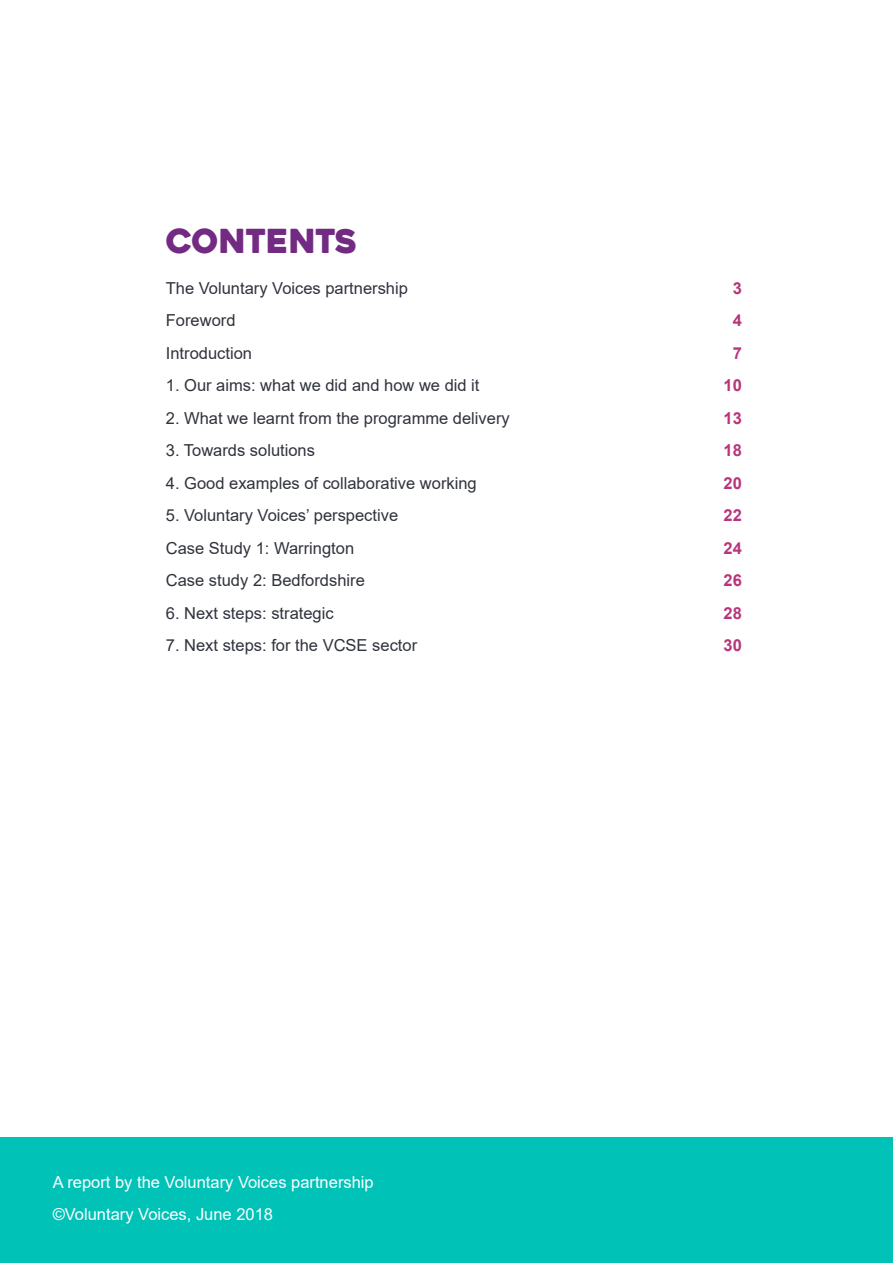
<style>
.page{position:relative;width:893px;height:1263px;background:#fff}
.page>*{position:absolute;margin:0;border:0;box-sizing:border-box;transform-origin:0 0}
.t1{font:33px "Heavitas";color:#722a83}
.t2{font:16.5px "Arial";color:#30333d}
.t3{font:16.5px/32.5px "Arial";color:#fff}
.t4{font:700 16.5px "Arial";color:#b8347b}
</style>
<div class="page">
<div style="left:0;top:1137px;width:893px;height:126px;background:#00c2b7"></div>
<h1 class="t1" style="left:166px;top:220px;width:193px">CONTENTS</h1>
<p class="t2" style="left:166px;top:276px;width:244px">The Voluntary Voices partnership</p>
<p class="t4" style="left:733px;top:276px;width:11px">3</p>
<p class="t2" style="left:166px;top:309px;width:71px">Foreword</p>
<p class="t4" style="left:733px;top:309px;width:11px">4</p>
<p class="t2" style="left:166px;top:341px;width:88px">Introduction</p>
<p class="t4" style="left:733px;top:341px;width:11px">7</p>
<p class="t2" style="left:166px;top:374px;width:315px">1. Our aims: what we did and how we did it</p>
<p class="t4" style="left:724px;top:374px;width:20px">10</p>
<p class="t2" style="left:166px;top:406px;width:345px">2. What we learnt from the programme delivery</p>
<p class="t4" style="left:724px;top:406px;width:20px">13</p>
<p class="t2" style="left:166px;top:439px;width:151px">3. Towards solutions</p>
<p class="t4" style="left:724px;top:439px;width:20px">18</p>
<p class="t2" style="left:166px;top:471px;width:312px">4. Good examples of collaborative working</p>
<p class="t4" style="left:724px;top:471px;width:20px">20</p>
<p class="t2" style="left:166px;top:504px;width:234px">5. Voluntary Voices’ perspective</p>
<p class="t4" style="left:724px;top:504px;width:20px">22</p>
<p class="t2" style="left:166px;top:537px;width:190px">Case Study 1: Warrington</p>
<p class="t4" style="left:724px;top:536px;width:20px">24</p>
<p class="t2" style="left:166px;top:569px;width:201px">Case study 2: Bedfordshire</p>
<p class="t4" style="left:724px;top:569px;width:20px">26</p>
<p class="t2" style="left:166px;top:602px;width:169px">6. Next steps: strategic</p>
<p class="t4" style="left:724px;top:601px;width:20px">28</p>
<p class="t2" style="left:166px;top:634px;width:253px">7. Next steps: for the VCSE sector</p>
<p class="t4" style="left:724px;top:634px;width:20px">30</p>
<p class="t3" style="left:53px;top:1166px;width:323px">A report by the Voluntary Voices partnership ©Voluntary Voices, June 2018</p>
</div>
